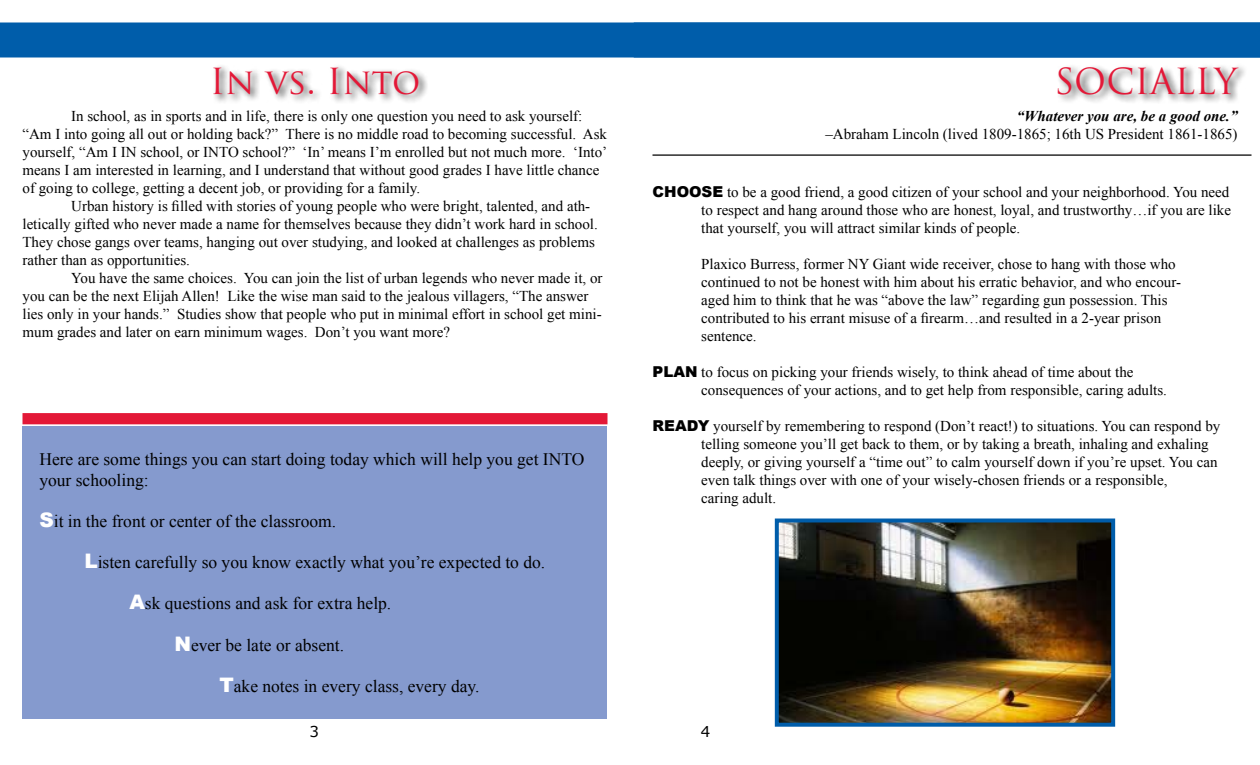
<style>
.page{position:relative;width:1260px;height:765px;background:#fff}
.page>*{position:absolute;margin:0;border:0;box-sizing:border-box;transform-origin:0 0}
.t1{font:35px "Trajan Pro";color:#e31837}
.t2{font:900 20px "Arial";color:#fff}
.t3{font:17.5px/21px "Times New Roman";color:#000}
.t4{font:15px/18px "Times New Roman";color:#000}
.t5{font:italic 700 15px "Times New Roman";color:#000}
.t6{font:15px "Verdana";color:#000}
.s1{font-family:"Arial";font-weight:900;font-size:20px;color:#fff}
.s2{font-family:"Arial";font-weight:900}
</style>
<div class="page">
<div style="left:0;top:22px;width:1260px;height:36px;background:#005daa"></div>
<div style="left:211px;top:64px;width:218px;height:41px;background:#000;opacity:.75"></div>
<div style="left:22px;top:426px;width:586px;height:293px;background:#859ace"></div>
<div style="left:22px;top:413px;width:586px;height:11px;background:#e31837"></div>
<hr style="left:652px;top:154px;width:600px;height:2px;background:#000">
<div style="left:1056px;top:64px;width:193px;height:41px;background:#000;opacity:.75"></div>
<img style="left:780px;top:524px;width:330px;height:198px">
<div style="left:775px;top:519px;width:340px;height:208px;border:4px solid #005daa"></div>
<h1 class="t1" style="left:210px;top:59px;width:212px">In vs. Into</h1>
<p class="t4" style="left:22px;top:107px;width:586px;text-indent:49px">In school, as in sports and in life, there is only one question you need to ask yourself: “Am I into going all out or holding back?” There is no middle road to becoming successful. Ask yourself, “Am I IN school, or INTO school?” ‘In’ means I’m enrolled but not much more. ‘Into’ means I am interested in learning, and I understand that without good grades I have little chance of going to college, getting a decent job, or providing for a family.</p>
<p class="t4" style="left:22px;top:197px;width:577px;text-indent:49px">Urban history is filled with stories of young people who were bright, talented, and ath&shy;letically gifted who never made a name for themselves because they didn’t work hard in school.<br>They chose gangs over teams, hanging out over studying, and looked at challenges as problems rather than as opportunities.</p>
<p class="t4" style="left:22px;top:269px;width:582px;text-indent:49px">You have the same choices. You can join the list of urban legends who never made it, or you can be the next Elijah Allen! Like the wise man said to the jealous villagers, “The answer lies only in your hands.” Studies show that people who put in minimal effort in school get mini&shy;mum grades and later on earn minimum wages. Don’t you want more?</p>
<p class="t3" style="left:39px;top:448px;width:546px">Here are some things you can start doing today which will help you get INTO your schooling:</p>
<p class="t3" style="left:39px;top:510px;width:298px"><span class="s1">S</span>it in the front or center of the classroom.</p>
<h2 class="t2" style="left:39px;top:547px;width:30px">L</h2>
<p class="t3" style="left:98px;top:552px;width:449px">isten carefully so you know exactly what you’re expected to do.</p>
<h2 class="t2" style="left:39px;top:588px;width:37px">A</h2>
<p class="t3" style="left:145px;top:593px;width:248px">sk questions and ask for extra help.</p>
<h2 class="t2" style="left:39px;top:629px;width:39px">N</h2>
<p class="t3" style="left:191px;top:634px;width:155px">ever be late or absent.</p>
<p class="t3" style="left:219px;top:675px;width:262px"><span class="s1">T</span>ake notes in every class, every day.</p>
<h1 class="t1" style="left:1054px;top:59px;width:185px">SOCIALLY</h1>
<p class="t5" style="left:1017px;top:106px;width:222px">“Whatever you are, be a good one.”</p>
<p class="t4" style="left:825px;top:125px;width:414px">–Abraham Lincoln (lived 1809-1865; 16th US President 1861-1865)</p>
<p class="t4" style="left:701px;top:182px;width:531px;text-align:justify;text-indent:-49px"><span class="s2">CHOOSE</span> to be a good friend, a good citizen of your school and your neighborhood. You need to respect and hang around those who are honest, loyal, and trustworthy…if you are like that yourself, you will attract similar kinds of people.</p>
<p class="t4" style="left:701px;top:254px;width:481px">Plaxico Burress, former NY Giant wide receiver, chose to hang with those who continued to not be honest with him about his erratic behavior, and who encour&shy;aged him to think that he was “above the law” regarding gun possession. This contributed to his errant misuse of a firearm…and resulted in a 2-year prison sentence.</p>
<p class="t4" style="left:701px;top:362px;width:467px;text-indent:-49px"><span class="s2">PLAN</span> to focus on picking your friends wisely, to think ahead of time about the consequences of your actions, and to get help from responsible, caring adults.</p>
<p class="t4" style="left:701px;top:416px;width:521px;text-indent:-49px"><span class="s2">READY</span> yourself by remembering to respond (Don’t react!) to situations. You can respond by telling someone you’ll get back to them, or by taking a breath, inhaling and exhaling deeply, or giving yourself a “time out” to calm yourself down if you’re upset. You can even talk things over with one of your wisely-chosen friends or a responsible,<br>caring adult.</p>
<p class="t6" style="left:310px;top:722px;width:11px">3</p>
<p class="t6" style="left:701px;top:722px;width:11px">4</p>
</div>
